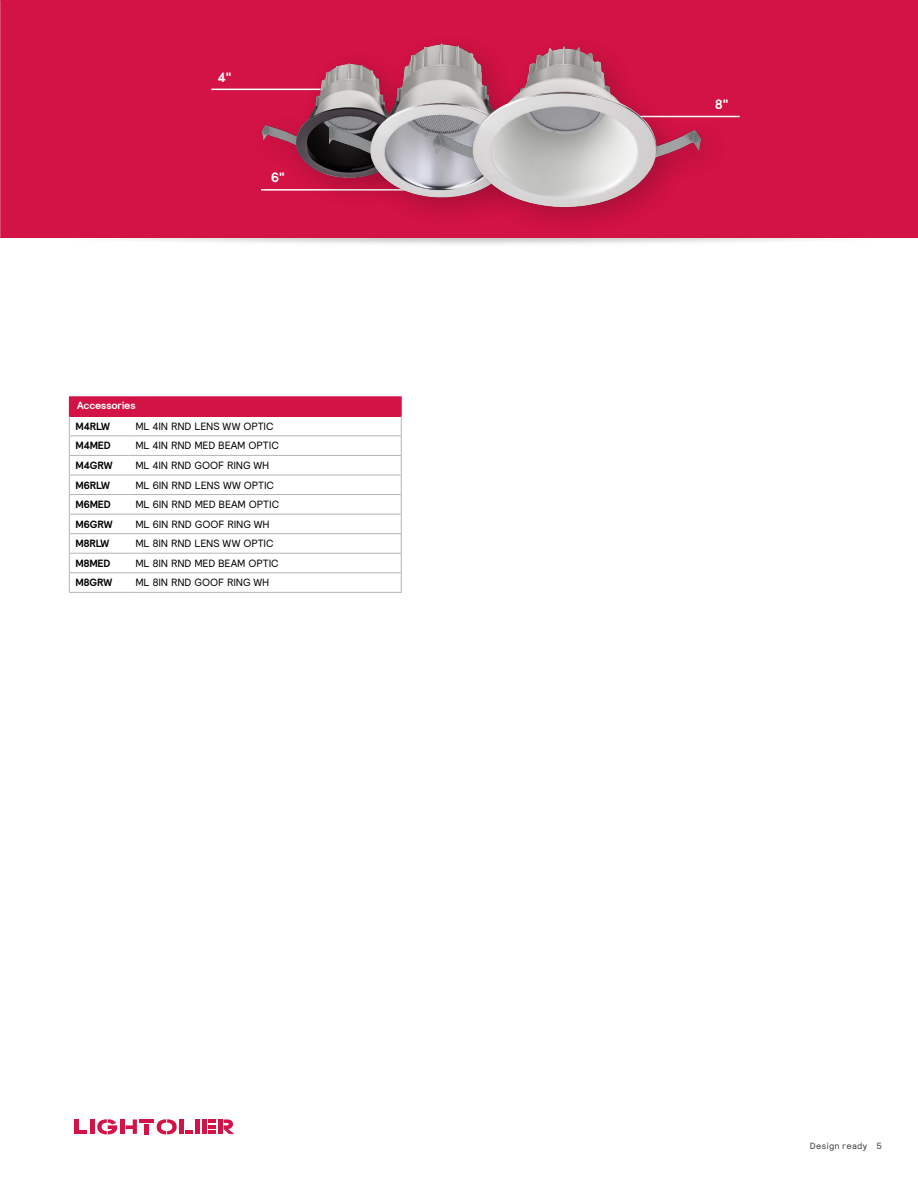
<style>
.page{position:relative;width:918px;height:1188px;background:#fff}
.page>*{position:absolute;margin:0;border:0;box-sizing:border-box;transform-origin:0 0}
.t1{font:700 13.5px "Signify Relative";color:#fff}
.t2{font:10.5px "Signify Relative";letter-spacing:-.015em;color:#000}
.t3{font:700 10.5px "Signify Relative";letter-spacing:-.015em;color:#000}
.t4{font:700 10.5px "Signify Relative";letter-spacing:-.015em;color:#fff}
.t5{font:9px "Signify Relative";letter-spacing:.04em;color:#3c3c41}
</style>
<div class="page">
<div style="left:51px;top:228px;width:843px;height:19px;background:#000;opacity:.3"></div>
<div style="left:0;top:223px;width:70px;height:30px;background:#fff"></div>
<div style="left:874px;top:223px;width:44px;height:30px;background:#fff"></div>
<div style="left:0;top:0;width:918px;height:238px;background:#d31245"></div>
<div style="left:69px;top:397px;width:332px;height:19px;background:#d31245"></div>
<hr style="left:69px;top:396px;width:60px;height:1px;background:#d31245">
<svg style="left:69px;top:416px;width:1px;height:176px"></svg>
<hr style="left:129px;top:396px;width:273px;height:1px;background:#d31245">
<svg style="left:401px;top:397px;width:1px;height:195px"></svg>
<hr style="left:69px;top:435px;width:60px;height:1px;background:#b4b4b9">
<hr style="left:69px;top:455px;width:60px;height:1px;background:#b4b4b9">
<hr style="left:69px;top:475px;width:60px;height:1px;background:#b4b4b9">
<hr style="left:69px;top:494px;width:60px;height:1px;background:#b4b4b9">
<hr style="left:69px;top:514px;width:60px;height:1px;background:#b4b4b9">
<hr style="left:69px;top:533px;width:60px;height:1px;background:#b4b4b9">
<hr style="left:69px;top:553px;width:60px;height:1px;background:#b4b4b9">
<hr style="left:69px;top:572px;width:60px;height:1px;background:#b4b4b9">
<hr style="left:69px;top:592px;width:60px;height:1px;background:#b4b4b9">
<hr style="left:129px;top:435px;width:273px;height:1px;background:#b4b4b9">
<hr style="left:129px;top:455px;width:273px;height:1px;background:#b4b4b9">
<hr style="left:129px;top:475px;width:273px;height:1px;background:#b4b4b9">
<hr style="left:129px;top:494px;width:273px;height:1px;background:#b4b4b9">
<hr style="left:129px;top:514px;width:273px;height:1px;background:#b4b4b9">
<hr style="left:129px;top:533px;width:273px;height:1px;background:#b4b4b9">
<hr style="left:129px;top:553px;width:273px;height:1px;background:#b4b4b9">
<hr style="left:129px;top:572px;width:273px;height:1px;background:#b4b4b9">
<hr style="left:129px;top:592px;width:273px;height:1px;background:#b4b4b9">
<svg style="left:79px;top:1130px;width:8px;height:4px"></svg>
<svg style="left:126px;top:1119px;width:11px;height:15px"></svg>
<hr style="left:120px;top:1119px;width:4px;height:15px;background:#d31245">
<hr style="left:145px;top:1124px;width:4px;height:10px;background:#d31245">
<hr style="left:140px;top:1119px;width:14px;height:4px;background:#d31245">
<hr style="left:74px;top:1119px;width:4px;height:15px;background:#d31245">
<hr style="left:90px;top:1119px;width:4px;height:15px;background:#d31245">
<svg style="left:157px;top:1119px;width:20px;height:15px"></svg>
<hr style="left:180px;top:1119px;width:4px;height:15px;background:#d31245">
<svg style="left:224px;top:1119px;width:10px;height:15px"></svg>
<hr style="left:219px;top:1119px;width:4px;height:15px;background:#d31245">
<svg style="left:185px;top:1130px;width:8px;height:4px"></svg>
<svg style="left:208px;top:1119px;width:8px;height:15px"></svg>
<hr style="left:196px;top:1119px;width:4px;height:15px;background:#d31245">
<hr style="left:203px;top:1119px;width:4px;height:15px;background:#d31245">
<svg style="left:97px;top:1119px;width:20px;height:15px"></svg>
<hr style="left:621px;top:116px;width:119px;height:1px;background:#fff">
<hr style="left:211px;top:89px;width:119px;height:1px;background:#fff">
<div style="left:247px;top:48px;width:214px;height:163px;background:#000;opacity:.2"></div>
<img style="left:243px;top:49px;width:71px;height:136px">
<div style="left:314px;top:30px;width:272px;height:200px;background:#000;opacity:.2"></div>
<img style="left:330px;top:31px;width:223px;height:173px">
<div style="left:419px;top:33px;width:314px;height:207px;background:#000;opacity:.2"></div>
<img style="left:429px;top:32px;width:273px;height:190px">
<p class="t1" style="left:218px;top:68px;width:15px">4"</p>
<p class="t1" style="left:271px;top:169px;width:15px">6"</p>
<p class="t4" style="left:77px;top:398px;width:60px">Accessories</p>
<p class="t3" style="left:75px;top:419px;width:36px">M4RLW</p>
<p class="t2" style="left:135px;top:419px;width:140px">ML 4IN RND LENS WW OPTIC</p>
<p class="t3" style="left:75px;top:439px;width:37px">M4MED</p>
<p class="t2" style="left:135px;top:439px;width:145px">ML 4IN RND MED BEAM OPTIC</p>
<p class="t3" style="left:75px;top:458px;width:39px">M4GRW</p>
<p class="t2" style="left:135px;top:459px;width:135px">ML 4IN RND GOOF RING WH</p>
<p class="t3" style="left:75px;top:478px;width:36px">M6RLW</p>
<p class="t2" style="left:135px;top:478px;width:140px">ML 6IN RND LENS WW OPTIC</p>
<p class="t3" style="left:75px;top:498px;width:37px">M6MED</p>
<p class="t2" style="left:135px;top:498px;width:145px">ML 6IN RND MED BEAM OPTIC</p>
<p class="t3" style="left:75px;top:517px;width:39px">M6GRW</p>
<p class="t2" style="left:135px;top:517px;width:136px">ML 6IN RND GOOF RING WH</p>
<p class="t3" style="left:75px;top:537px;width:36px">M8RLW</p>
<p class="t2" style="left:135px;top:537px;width:140px">ML 8IN RND LENS WW OPTIC</p>
<p class="t3" style="left:75px;top:556px;width:36px">M8MED</p>
<p class="t2" style="left:135px;top:556px;width:145px">ML 8IN RND MED BEAM OPTIC</p>
<p class="t3" style="left:75px;top:576px;width:38px">M8GRW</p>
<p class="t2" style="left:135px;top:576px;width:135px">ML 8IN RND GOOF RING WH</p>
<p class="t1" style="left:715px;top:96px;width:15px">8"</p>
<p class="t5" style="left:810px;top:1140px;width:74px">Design ready 5</p>
</div>
